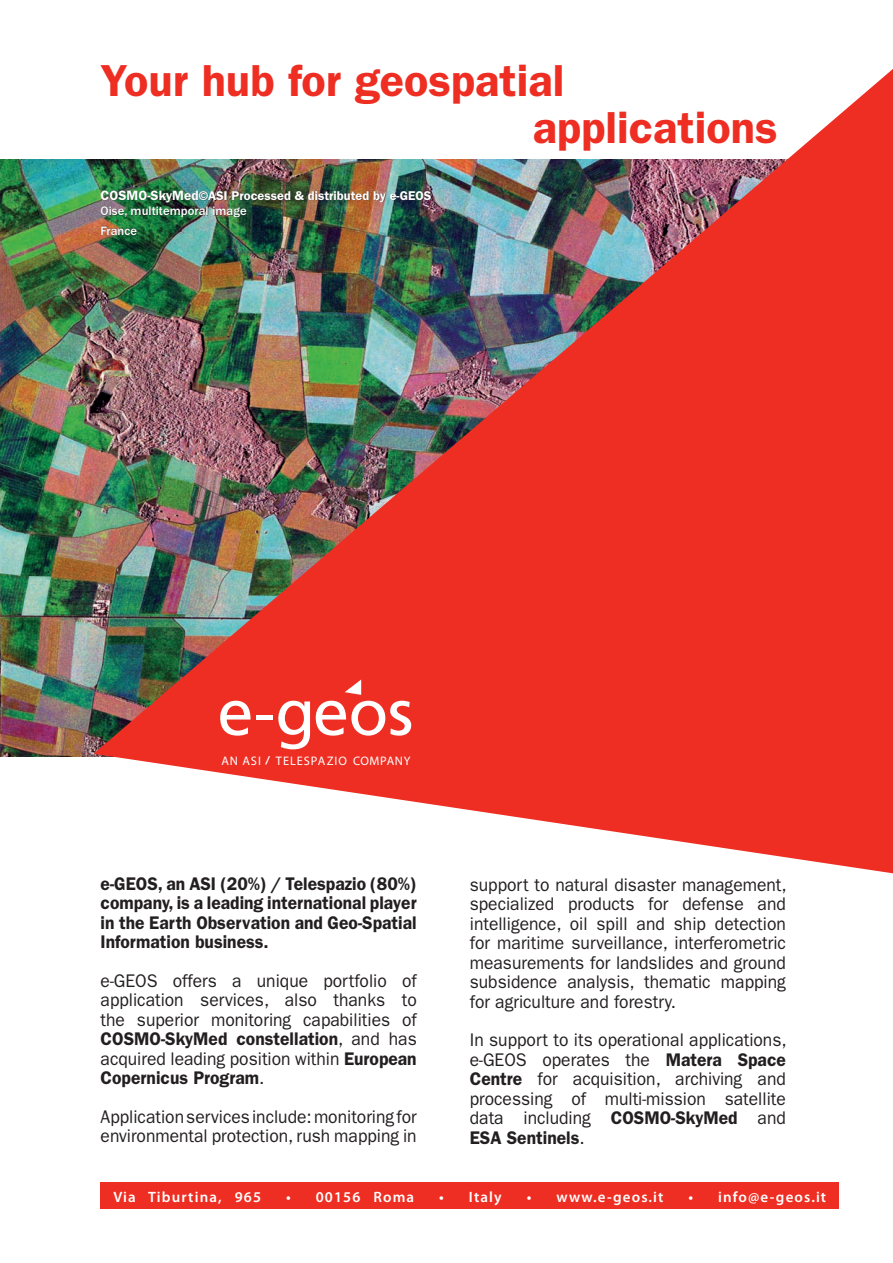
<style>
.page{position:relative;width:893px;height:1263px;background:#fff}
.page>*{position:absolute;margin:0;border:0;box-sizing:border-box;transform-origin:0 0}
.heading_1{font:600 45px/46.5px "ITC Franklin Gothic Std";color:#ee2e22}
.body{font:18.3px/19.5px "ITC Franklin Gothic Std";color:#231f20;text-align:justify;scale:.95 1}
.body-2{font:600 18.3px/19.5px "ITC Franklin Gothic Std";color:#231f20;text-align:justify;scale:.95 1}
.t1{font:600 15px "Myriad Pro";letter-spacing:.075em;color:#fff}
.white_body{font:600 12.75px/15px "ITC Franklin Gothic Std";color:#fff}
.white_body-2{font:500 12.75px "ITC Franklin Gothic Std";color:#fff}
.t2{font:12.45px "Myriad Pro";letter-spacing:.065em;color:#fff}
.s1{font-size:13.5px}
.s2{font-weight:500}
.s3{font-weight:600;font-size:11.55px}
.s4{font-weight:600}
</style>
<div class="page">
<img style="left:0;top:159px;width:94px;height:598px">
<img style="left:94px;top:69px;width:799px;height:804px">
<svg style="left:220px;top:701px;width:31px;height:35px"></svg>
<div style="left:256px;top:715px;width:17px;height:5px;background:#fff"></div>
<svg style="left:278px;top:701px;width:32px;height:48px"></svg>
<svg style="left:316px;top:701px;width:95px;height:35px"></svg>
<svg style="left:345px;top:679px;width:16px;height:16px"></svg>
<div style="left:101px;top:1183px;width:738px;height:26px;background:#ee2e22"></div>
<div style="left:101px;top:191px;width:331px;height:44px;background:#231f20;opacity:.75"></div>
<p class="heading_1" style="left:533px;top:57px;width:246px;text-indent:-432px">Your hub for geospatial applications</p>
<p class="white_body" style="left:101px;top:189px;width:332px"><span class="s1">COSMO-SkyMed</span>©ASI Processed &amp; distributed by e-GEOS<br><span class="s2">Oise, multitemporal image</span></p>
<p class="white_body-2" style="left:101px;top:223px;width:38px">France</p>
<p class="t2" style="left:221px;top:753px;width:190px">AN ASI <span class="s3">/</span> TELESPAZIO COMPANY</p>
<p class="body-2" style="left:101px;top:874px;width:334px">e-GEOS, an ASI (20%) / Telespazio (80%) company, is a leading international player in the Earth Observation and Geo-Spatial Information business.</p>
<p class="body" style="left:101px;top:971px;width:334px">e-GEOS offers a unique portfolio of application services, also thanks to the superior monitoring capabilities of <span class="s4">COSMO-SkyMed constellation</span>, and has acquired leading position within <span class="s4">European Copernicus Program</span>.</p>
<p class="body" style="left:101px;top:1107px;width:334px">Application services include: monitoring for environmental protection, rush mapping in</p>
<p class="body" style="left:470px;top:875px;width:335px">support to natural disaster management, specialized products for defense and intelligence, oil spill and ship detection for maritime surveillance, interferometric measurements for landslides and ground subsidence analysis, thematic mapping for agriculture and forestry.</p>
<p class="body" style="left:470px;top:1030px;width:335px">In support to its operational applications, e-GEOS operates the <span class="s4">Matera Space Centre</span> for acquisition, archiving and processing of multi-mission satellite data including <span class="s4">COSMO-SkyMed</span> and <span class="s4">ESA Sentinels</span>.</p>
<p class="t1" style="left:113px;top:1187px;width:149px">Via Tiburtina, 965</p>
<p class="t1" style="left:286px;top:1187px;width:130px">• 00156 Roma</p>
<p class="t1" style="left:439px;top:1187px;width:64px">• Italy</p>
<p class="t1" style="left:527px;top:1187px;width:138px">• www.e-geos.it</p>
<p class="t1" style="left:688px;top:1187px;width:139px">• info@e-geos.it</p>
</div>
